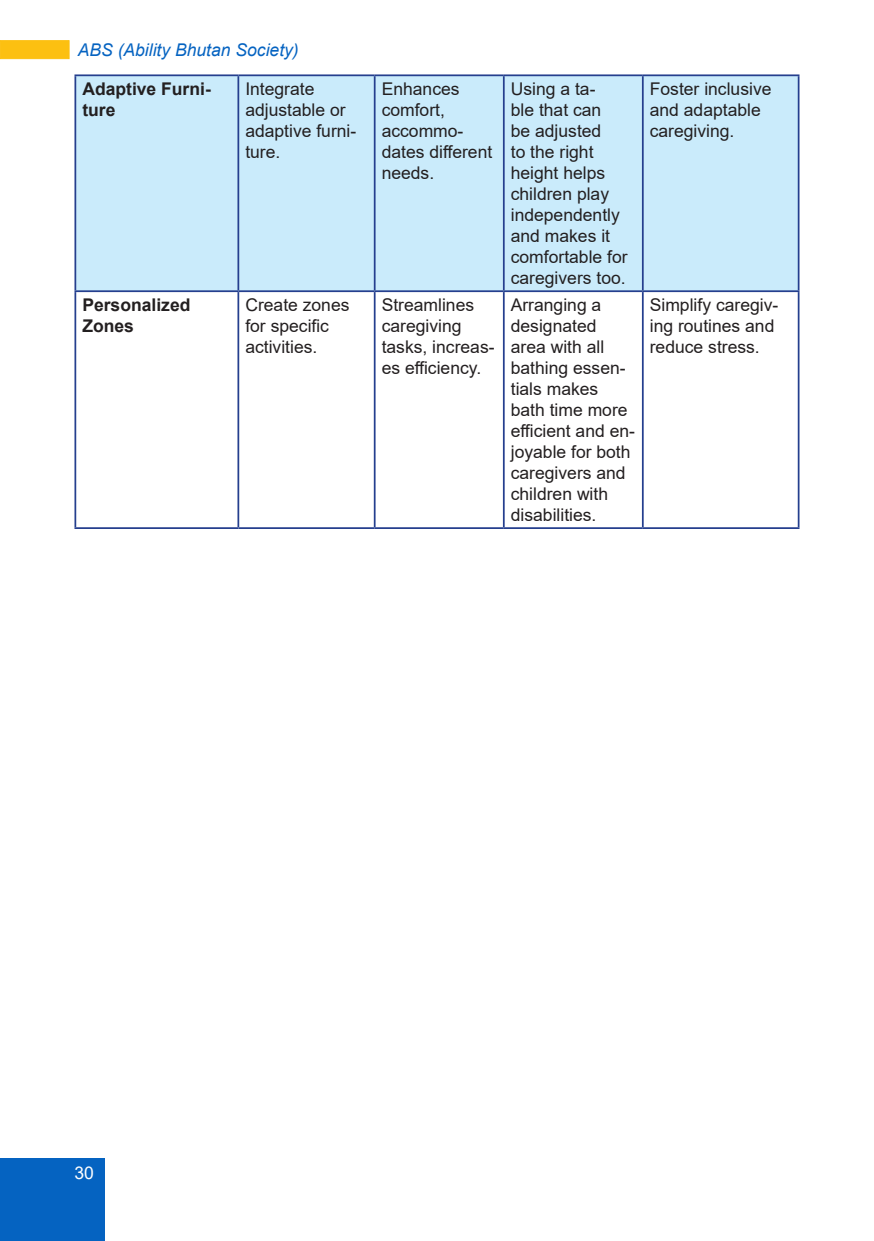
<style>
.page{position:relative;width:874px;height:1241px;background:#fff}
.page>*{position:absolute;margin:0;border:0;box-sizing:border-box;transform-origin:0 0}
.t1{font:17.5px/21px "Arial";color:#231f20}
.t2{font:700 17.5px/21px "Arial";color:#231f20}
.t3{font:italic 17.5px "Arial";color:#0563c1}
.t4{font:17.5px "Arial";color:#fff}
</style>
<div class="page">
<div style="left:0;top:40px;width:69px;height:19px;background:#fcc011;border:1px solid #fcc011"></div>
<div style="left:0;top:1157px;width:104px;height:83px;background:#0563c1"></div>
<div style="left:76px;top:76px;width:721px;height:214px;background:#caebfb"></div>
<svg style="left:76px;top:292px;width:721px;height:235px"></svg>
<hr style="left:74px;top:74px;width:164px;height:2px;background:#253f8e">
<hr style="left:74px;top:76px;width:2px;height:214px;background:#253f8e">
<hr style="left:238px;top:74px;width:136px;height:2px;background:#253f8e">
<hr style="left:237px;top:76px;width:2px;height:214px;background:#253f8e">
<hr style="left:374px;top:74px;width:129px;height:2px;background:#253f8e">
<hr style="left:373px;top:76px;width:2px;height:214px;background:#253f8e">
<hr style="left:503px;top:74px;width:139px;height:2px;background:#253f8e">
<hr style="left:502px;top:76px;width:2px;height:214px;background:#253f8e">
<hr style="left:642px;top:74px;width:157px;height:2px;background:#253f8e">
<hr style="left:641px;top:76px;width:2px;height:214px;background:#253f8e">
<hr style="left:797px;top:76px;width:2px;height:214px;background:#253f8e">
<hr style="left:74px;top:290px;width:164px;height:2px;background:#253f8e">
<hr style="left:74px;top:292px;width:2px;height:235px;background:#253f8e">
<hr style="left:238px;top:290px;width:136px;height:2px;background:#253f8e">
<hr style="left:237px;top:292px;width:2px;height:235px;background:#253f8e">
<hr style="left:374px;top:290px;width:129px;height:2px;background:#253f8e">
<hr style="left:373px;top:292px;width:2px;height:235px;background:#253f8e">
<hr style="left:503px;top:290px;width:139px;height:2px;background:#253f8e">
<hr style="left:502px;top:292px;width:2px;height:235px;background:#253f8e">
<hr style="left:642px;top:290px;width:157px;height:2px;background:#253f8e">
<hr style="left:641px;top:292px;width:2px;height:235px;background:#253f8e">
<hr style="left:797px;top:292px;width:2px;height:235px;background:#253f8e">
<hr style="left:74px;top:527px;width:164px;height:2px;background:#253f8e">
<hr style="left:238px;top:527px;width:136px;height:2px;background:#253f8e">
<hr style="left:374px;top:527px;width:129px;height:2px;background:#253f8e">
<hr style="left:503px;top:527px;width:139px;height:2px;background:#253f8e">
<hr style="left:642px;top:527px;width:157px;height:2px;background:#253f8e">
<p class="t3" style="left:78px;top:39px;width:222px">ABS (Ability Bhutan Society)</p>
<p class="t2" style="left:82px;top:79px;width:130px">Adaptive Furni&shy;ture</p>
<p class="t1" style="left:245px;top:78px;width:112px">Integrate adjustable or adaptive furni&shy;ture.</p>
<p class="t1" style="left:381px;top:78px;width:112px">Enhances comfort, accommo&shy;dates different needs.</p>
<p class="t1" style="left:510px;top:78px;width:118px">Using a ta-<br>ble that can<br>be adjusted<br>to the right height helps children play independently and makes it comfortable for caregivers too.</p>
<p class="t1" style="left:649px;top:78px;width:123px">Foster inclusive and adaptable caregiving.</p>
<p class="t2" style="left:82px;top:294px;width:109px">Personalized<br>Zones</p>
<p class="t1" style="left:245px;top:294px;width:106px">Create zones for specific activities.</p>
<p class="t1" style="left:381px;top:294px;width:114px">Streamlines caregiving tasks, increas&shy;es efficiency.</p>
<p class="t1" style="left:510px;top:294px;width:126px">Arranging a designated area with all bathing essen&shy;tials makes bath time more efficient and en&shy;joyable for both caregivers and children with disabilities.</p>
<p class="t1" style="left:649px;top:294px;width:130px">Simplify caregiv&shy;ing routines and reduce stress.</p>
<p class="t4" style="left:74px;top:1160px;width:21px">30</p>
</div>
